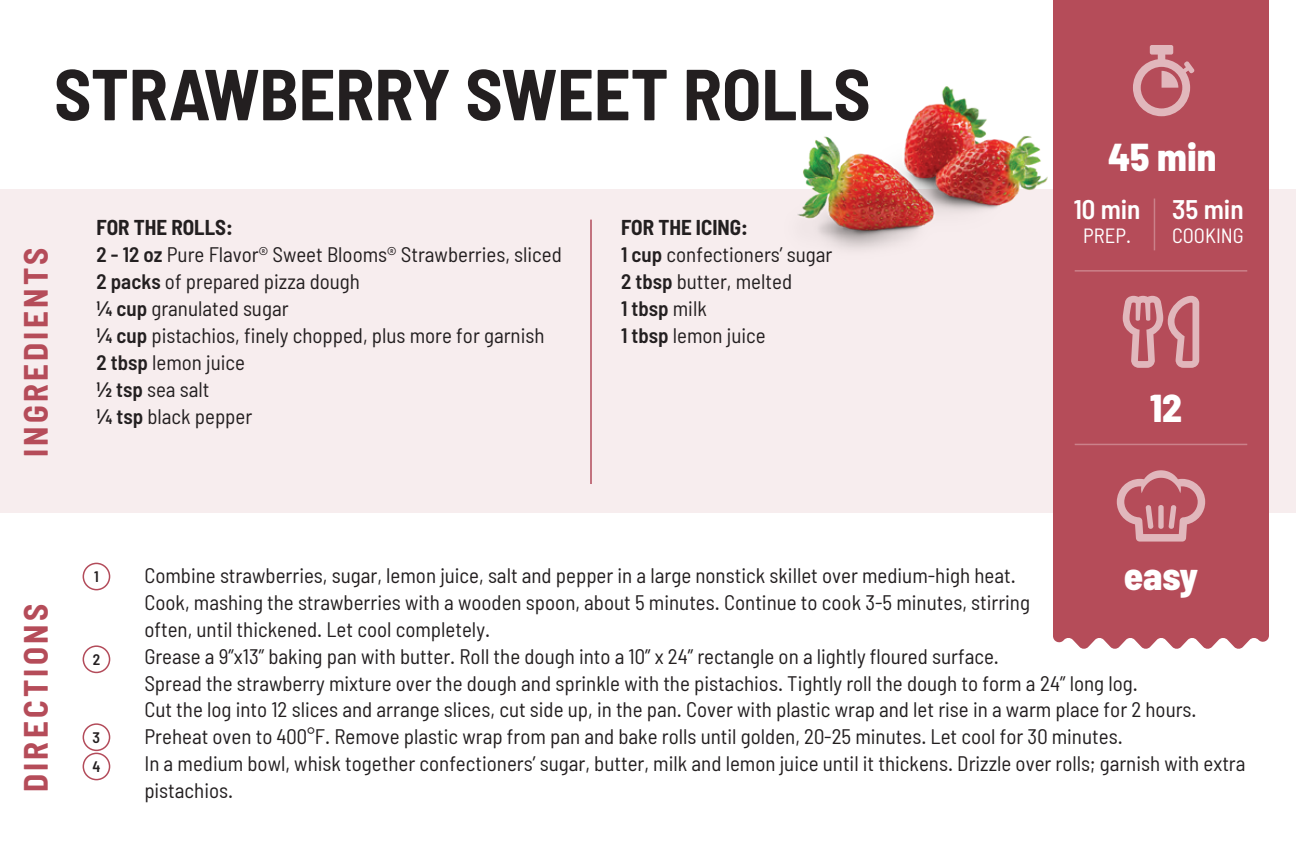
<style>
.page{position:relative;width:1296px;height:864px;background:#fff}
.page>*{position:absolute;margin:0;border:0;box-sizing:border-box;transform-origin:0 0}
.t1{font:700 semi-condensed 72px "Barlow";color:#231f20}
.t2{font:800 semi-condensed 39px "Barlow";color:#fff}
.t3{font:700 semi-condensed 33px "Barlow";letter-spacing:.1em;color:#b54c59}
.t4{font:600 semi-condensed 27px "Barlow";color:#fff}
.t5{font:semi-condensed 21px/27px "Barlow";color:#231f20}
.t6{font:semi-condensed 20.7px "Barlow";color:#fff}
.t7{font:600 semi-condensed 15.3px/29.1px "Barlow";color:#231f20}
.s1{font-weight:700}
.s2{font-weight:600}
</style>
<div class="page">
<div style="left:0;top:189px;width:1296px;height:324px;background:#f7edee"></div>
<div style="left:1053px;top:0;width:216px;height:649px;background:#b54c59"></div>
<svg style="left:1123px;top:296px;width:76px;height:72px;background:#c87b84"></svg>
<svg style="left:1117px;top:470px;width:88px;height:72px;background:#c36f79"></svg>
<div style="left:1158px;top:505px;width:6px;height:24px;background:#e1b7bc;border-radius:2px"></div>
<svg style="left:1133px;top:45px;width:61px;height:71px;background:#c67781"></svg>
<hr style="left:1075px;top:270px;width:172px;height:2px;background:#fff">
<hr style="left:1075px;top:444px;width:172px;height:1px;background:#fff">
<hr style="left:1154px;top:199px;width:1px;height:51px;background:#fff">
<hr style="left:590px;top:220px;width:2px;height:264px;background:#b14a5a">
<div style="left:83px;top:563px;width:27px;height:27px;border:2px solid #b34b5a;border-radius:50%"></div>
<div style="left:83px;top:645px;width:27px;height:28px;border:2px solid #b34b5a;border-radius:50%"></div>
<div style="left:83px;top:723px;width:27px;height:28px;border:2px solid #b34b5a;border-radius:50%"></div>
<div style="left:83px;top:753px;width:27px;height:27px;border:2px solid #b34b5a;border-radius:50%"></div>
<img style="left:797px;top:0;width:333px;height:271px">
<h1 class="t1" style="left:54px;top:50px;width:818px">STRAWBERRY SWEET ROLLS</h1>
<h3 class="t3" style="left:15px;top:457px;width:211px;rotate:-90deg">INGREDIENTS</h3>
<p class="t5" style="left:96px;top:214px;width:467px"><span class="s1">FOR THE ROLLS:<br></span><span class="s2">2 - 12 oz</span> Pure Flavor® Sweet Blooms® Strawberries, sliced<br><span class="s2">2 packs</span> of prepared pizza dough<br><span class="s2">¼ cup</span> granulated sugar<br><span class="s2">¼ cup</span> pistachios, finely chopped, plus more for garnish<br><span class="s2">2 tbsp</span> lemon juice<br><span class="s2">½ tsp</span> sea salt<br><span class="s2">¼ tsp</span> black pepper</p>
<p class="t5" style="left:621px;top:214px;width:213px"><span class="s1">FOR THE ICING:<br></span><span class="s2">1 cup</span> confectioners’ sugar<br><span class="s2">2 tbsp</span> butter, melted<br><span class="s2">1 tbsp</span> milk<br><span class="s2">1 tbsp</span> lemon juice</p>
<h2 class="t2" style="left:1108px;top:133px;width:110px">45 min</h2>
<p class="t4" style="left:1074px;top:192px;width:68px">10 min</p>
<p class="t6" style="left:1083px;top:223px;width:49px">PREP.</p>
<p class="t4" style="left:1172px;top:192px;width:73px">35 min</p>
<p class="t6" style="left:1172px;top:223px;width:73px">COOKING</p>
<h2 class="t2" style="left:1150px;top:383px;width:34px">12</h2>
<h3 class="t3" style="left:15px;top:792px;width:190px;rotate:-90deg">DIRECTIONS</h3>
<p class="t7" style="left:94px;top:561px;width:6px">1</p>
<p class="t7" style="left:93px;top:644px;width:9px">2</p>
<p class="t7" style="left:92px;top:722px;width:9px">3<br>4</p>
<p class="t5" style="left:144px;top:562px;width:1103px">Combine strawberries, sugar, lemon juice, salt and pepper in a large nonstick skillet over medium-high heat.<br>Cook, mashing the strawberries with a wooden spoon, about 5 minutes. Continue to cook 3-5 minutes, stirring<br>often, until thickened. Let cool completely.<br>Grease a 9”x13” baking pan with butter. Roll the dough into a 10” x 24” rectangle on a lightly floured surface.<br>Spread the strawberry mixture over the dough and sprinkle with the pistachios. Tightly roll the dough to form a 24” long log.<br>Cut the log into 12 slices and arrange slices, cut side up, in the pan. Cover with plastic wrap and let rise in a warm place for 2 hours.<br>Preheat oven to 400°F. Remove plastic wrap from pan and bake rolls until golden, 20-25 minutes. Let cool for 30 minutes.<br>In a medium bowl, whisk together confectioners’ sugar, butter, milk and lemon juice until it thickens. Drizzle over rolls; garnish with extra pistachios.</p>
<h2 class="t2" style="left:1124px;top:552px;width:76px">easy</h2>
</div>
